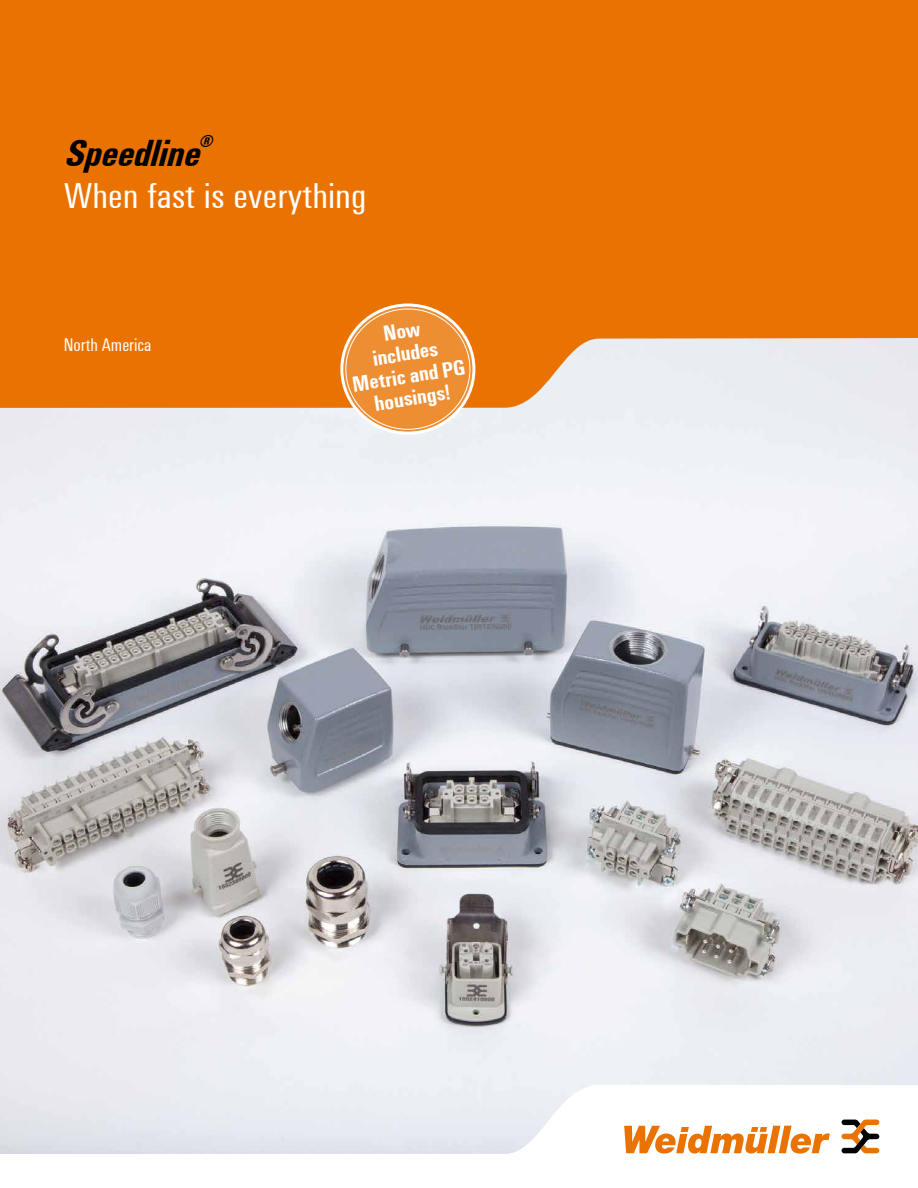
<style>
.page{position:relative;width:918px;height:1188px;background:#fff}
.page>*{position:absolute;margin:0;border:0;box-sizing:border-box;transform-origin:0 0}
.t1{font:italic 700 39px "Weidmueller Condensed";color:#000}
.t2{font:37.05px "Weidmueller Condensed";color:#fff;scale:1.05 1}
.t3{font:700 22.5px/22.5px "Weidmueller Condensed";color:#fff;text-align:center}
.t4{font:18.75px "Weidmueller Condensed";color:#fff}
.t5{font:italic 700 18px "Weidmueller Condensed";color:#000}
</style>
<div class="page">
<img style="left:0;top:408px;width:917px;height:677px">
<svg style="left:0;top:0;width:918px;height:408px;background:#ea7a11"></svg>
<svg style="left:0;top:1085px;width:880px;height:69px;fill:#e9ecf3"></svg>
<svg style="left:624px;top:1126px;width:206px;height:28px"></svg>
<svg style="left:842px;top:1120px;width:37px;height:33px"></svg>
<div style="left:343px;top:307px;width:129px;height:125px;background:#ee8e33;border-radius:50%"></div>
<div style="left:340px;top:304px;width:135px;height:131px;border:3px solid #fff;border-radius:50%"></div>
<p class="t5" style="left:199px;top:128px;width:22px">®</p>
<h2 class="t2" style="left:64px;top:171px;width:290px">When fast is everything</h2>
<h1 class="t1" style="left:64px;top:125px;width:150px">Speedline</h1>
<p class="t4" style="left:64px;top:333px;width:89px">North America</p>
<p class="t3" style="left:344px;top:328px;width:115px;rotate:-9deg">Now<br>includes<br>Metric and PG housings!</p>
</div>
